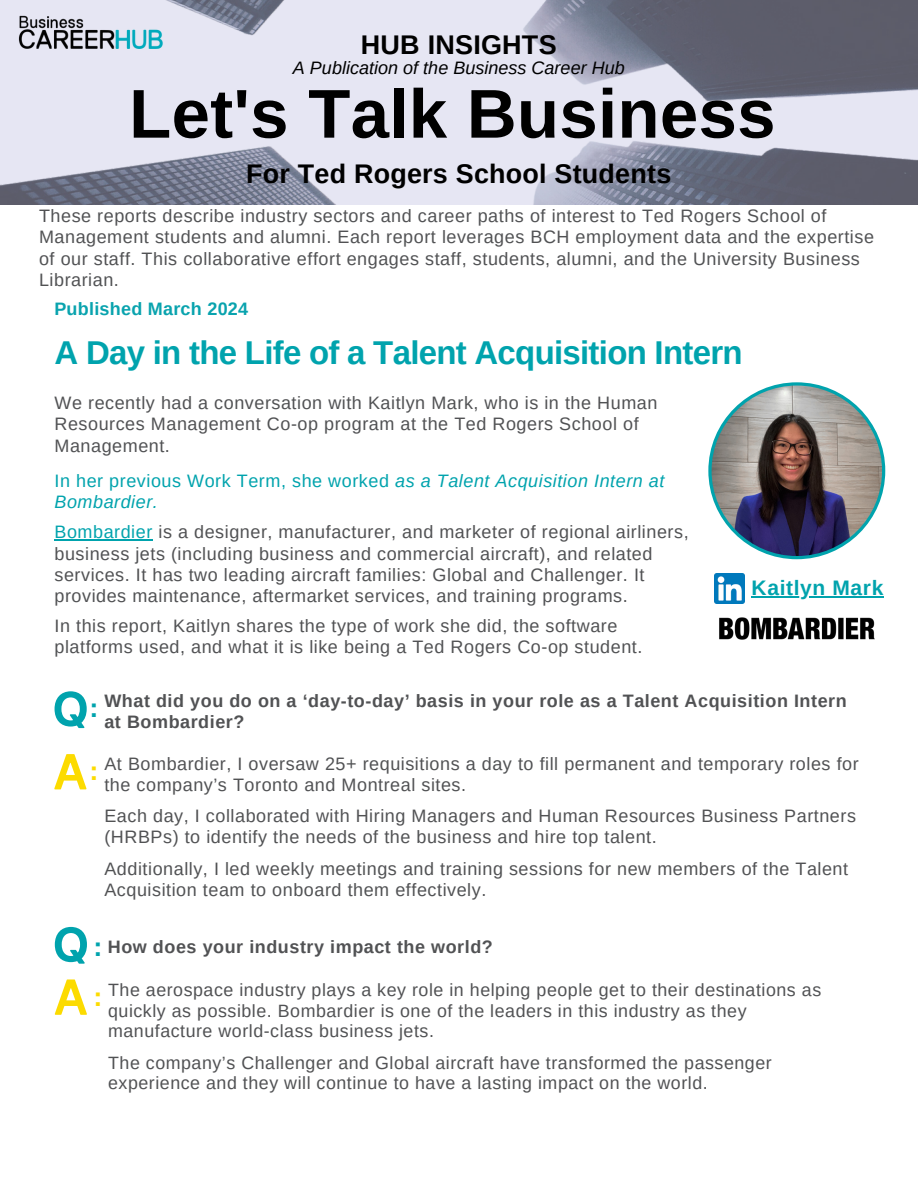
<style>
.page{position:relative;width:918px;height:1188px;background:#fff}
.page>*{position:absolute;margin:0;border:0;box-sizing:border-box;transform-origin:0 0}
.t1{font:700 69px "Arimo";letter-spacing:.005em;color:#000}
.t2{font:700 33px "Arimo";letter-spacing:-.02em;color:#00a3ad}
.t3{font:700 27px "Arimo";letter-spacing:.01em;color:#000}
.t4{font:700 27px "Arimo";color:#00a3ad}
.t5{font:700 27px "Arimo";color:#fcdb00}
.t6{font:700 21px "Arimo";letter-spacing:.03em;color:#00a3ad}
.t7{font:18px/21.3px "Arimo";letter-spacing:.03em;color:#515254}
.t8{font:700 18px/21.3px "Arimo";letter-spacing:.03em;color:#515254}
.t9{font:italic 18px/21.3px "Arimo";letter-spacing:.03em;color:#00a3ad}
.t10{font:italic 18px "Arimo";color:#000}
.t11{font:700 18px "Arimo";letter-spacing:.015em;color:#09a3ae}
.t12{font:17.85px/20.9px "Arimo";letter-spacing:.03em;color:#515254}
.s1{font-style:normal}
.s2{color:#00a3ad}
</style>
<div class="page">
<svg style="left:0;top:0;width:918px;height:204px;background:#babbc9"></svg>
<img style="left:17px;top:14px;width:148px;height:34px">
<svg style="left:55px;top:691px;width:32px;height:37px"></svg>
<svg style="left:54px;top:754px;width:33px;height:35px"></svg>
<svg style="left:708px;top:382px;width:177px;height:177px"></svg>
<img style="left:714px;top:573px;width:31px;height:31px">
<hr style="left:55px;top:540px;width:98px;height:1px;background:#00a3ad">
<img style="left:719px;top:617px;width:156px;height:23px">
<hr style="left:752px;top:596px;width:132px;height:1px;background:#00a3ad">
<svg style="left:55px;top:927px;width:32px;height:37px"></svg>
<svg style="left:55px;top:979px;width:32px;height:36px"></svg>
<p class="t3" style="left:361px;top:30px;width:197px">HUB INSIGHTS</p>
<p class="t10" style="left:293px;top:57px;width:333px">A Publication of the Business Career Hub</p>
<p class="t1" style="left:129px;top:75px;width:648px">Let's Talk Business</p>
<p class="t3" style="left:246px;top:158px;width:427px">For Ted Rogers School Students</p>
<p class="t7" style="left:39px;top:205px;width:837px">These reports describe industry sectors and career paths of interest to Ted Rogers School of Management students and alumni. Each report leverages BCH employment data and the expertise of our staff. This collaborative effort engages staff, students, alumni, and the University Business Librarian.</p>
<p class="t11" style="left:54px;top:298px;width:195px">Published March 2024</p>
<p class="t2" style="left:55px;top:334px;width:690px">A Day in the Life of a Talent Acquisition Intern</p>
<h1 class="t7" style="left:55px;top:392px;width:604px">We recently had a conversation with Kaitlyn Mark, who is in the Human<br>Resources Management Co-op program at the Ted Rogers School of<br>Management.</h1>
<p class="t9" style="left:55px;top:470px;width:611px"><span class="s1">In her previous Work Term, she worked</span> as a Talent Acquisition Intern at<br>Bombardier.</p>
<p class="t7" style="left:55px;top:522px;width:636px"><span class="s2">Bombardier</span> is a designer, manufacturer, and marketer of regional airliners, business jets (including business and commercial aircraft), and related services. It has two leading aircraft families: Global and Challenger. It provides maintenance, aftermarket services, and training programs.</p>
<p class="t7" style="left:55px;top:615px;width:589px">In this report, Kaitlyn shares the type of work she did, the software platforms used, and what it is like being a Ted Rogers Co-op student.</p>
<p class="t6" style="left:752px;top:576px;width:133px">Kaitlyn Mark</p>
<h3 class="t4" style="left:89px;top:693px;width:10px">:</h3>
<p class="t5" style="left:89px;top:755px;width:10px">:</p>
<h2 class="t8" style="left:104px;top:690px;width:744px">What did you do on a ‘day-to-day’ basis in your role as a Talent Acquisition Intern at Bombardier?</h2>
<p class="t7" style="left:104px;top:753px;width:756px">At Bombardier, I oversaw 25+ requisitions a day to fill permanent and temporary roles for the company’s Toronto and Montreal sites.</p>
<p class="t7" style="left:104px;top:806px;width:753px">Each day, I collaborated with Hiring Managers and Human Resources Business Partners (HRBPs) to identify the needs of the business and hire top talent.</p>
<p class="t7" style="left:104px;top:858px;width:745px">Additionally, I led weekly meetings and training sessions for new members of the Talent<br>Acquisition team to onboard them effectively.</p>
<p class="t4" style="left:93px;top:931px;width:10px">:</p>
<p class="t8" style="left:108px;top:936px;width:387px">How does your industry impact the world?</p>
<h3 class="t5" style="left:94px;top:982px;width:10px">:</h3>
<p class="t12" style="left:108px;top:979px;width:715px">The aerospace industry plays a key role in helping people get to their destinations as quickly as possible. Bombardier is one of the leaders in this industry as they manufacture world-class business jets.</p>
<p class="t12" style="left:108px;top:1052px;width:665px">The company’s Challenger and Global aircraft have transformed the passenger experience and they will continue to have a lasting impact on the world.</p>
</div>
